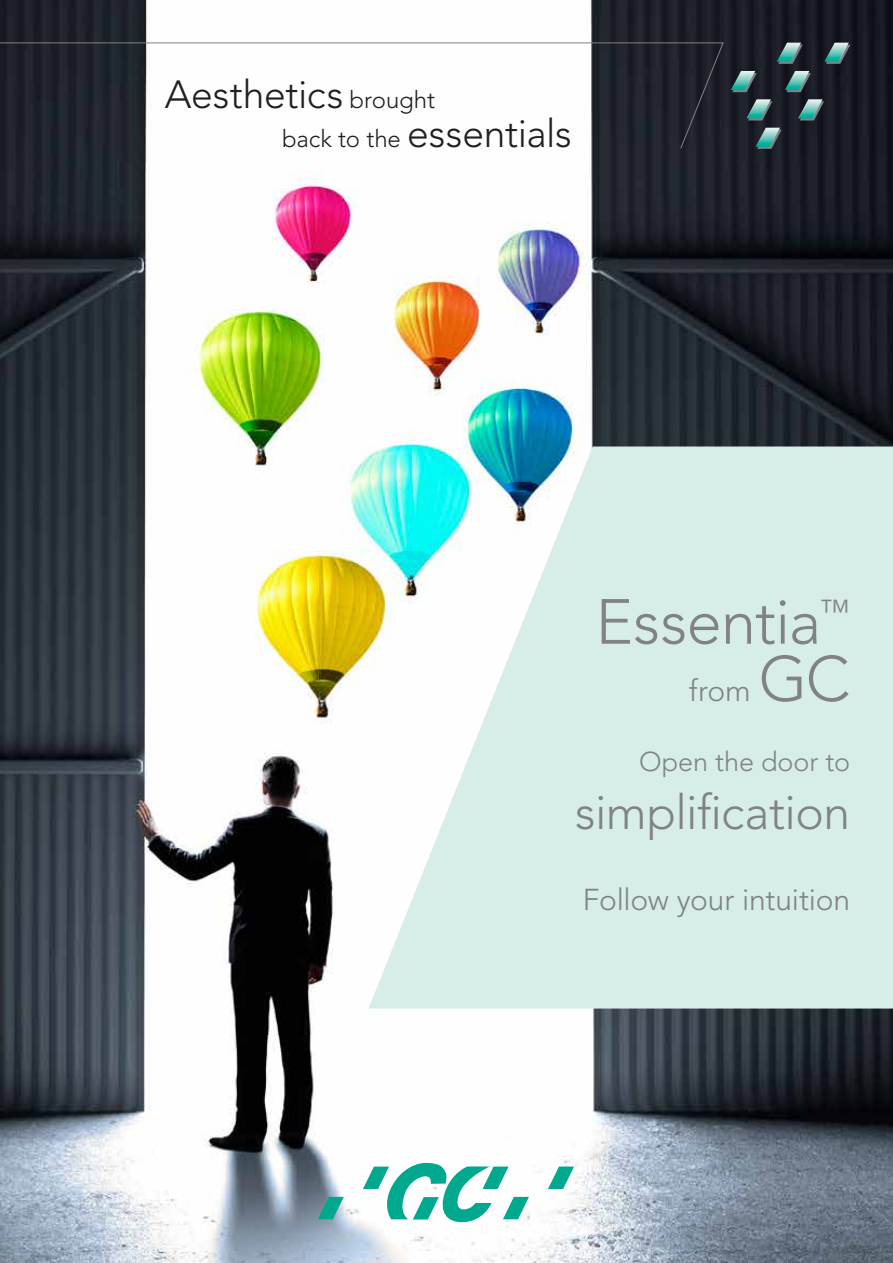
<style>
.page{position:relative;width:893px;height:1263px;background:#fff}
.page>*{position:absolute;margin:0;border:0;box-sizing:border-box;transform-origin:0 0}
.t1{font:300 63px "Avenir LT Std";letter-spacing:-.01em;color:#808285}
.t2{font:300 48px "Avenir LT Std";letter-spacing:-.01em;color:#808285}
.t3{font:300 39px/39px "Avenir LT Std";letter-spacing:-.005em;color:#231f20}
.t4{font:300 30px "Avenir LT Std";letter-spacing:-.01em;color:#808285}
.t5{font:300 27px "Avenir LT Std";color:#808285}
.s1{font-size:24px}
.s2{font-size:63px}
</style>
<div class="page">
<img style="left:0;top:0;width:893px;height:1263px">
<svg style="left:778px;top:45px;width:25px;height:19px"></svg>
<svg style="left:732px;top:73px;width:25px;height:19px"></svg>
<svg style="left:748px;top:101px;width:24px;height:19px"></svg>
<svg style="left:826px;top:45px;width:24px;height:19px"></svg>
<svg style="left:786px;top:73px;width:25px;height:19px"></svg>
<svg style="left:800px;top:101px;width:24px;height:19px"></svg>
<svg style="left:757px;top:130px;width:25px;height:19px"></svg>
<img style="left:777px;top:43px;width:24px;height:19px">
<img style="left:731px;top:71px;width:24px;height:19px">
<img style="left:746px;top:99px;width:25px;height:19px">
<img style="left:825px;top:43px;width:24px;height:19px">
<img style="left:785px;top:71px;width:24px;height:19px">
<img style="left:798px;top:99px;width:24px;height:19px">
<img style="left:756px;top:128px;width:24px;height:19px">
<svg style="left:0;top:42px;width:724px;height:107px"></svg>
<svg style="left:548px;top:1166px;width:26px;height:23px"></svg>
<svg style="left:363px;top:1163px;width:166px;height:59px"></svg>
<svg style="left:318px;top:1197px;width:26px;height:22px"></svg>
<svg style="left:369px;top:446px;width:524px;height:562px;fill:#d6ede8"></svg>
<p class="t3" style="left:282px;top:76px;width:291px;text-indent:-117px">Aesthetics <span class="s1">brought<br>back to the</span> essentials</p>
<h1 class="t1" style="left:596px;top:585px;width:256px">Essentia<sup>™</sup></h1>
<p class="t4" style="left:689px;top:673px;width:163px">from <span class="s2">GC</span></p>
<p class="t5" style="left:639px;top:746px;width:213px">Open the door to</p>
<p class="t2" style="left:575px;top:784px;width:276px">simplification</p>
<p class="t4" style="left:583px;top:882px;width:269px">Follow your intuition</p>
</div>
